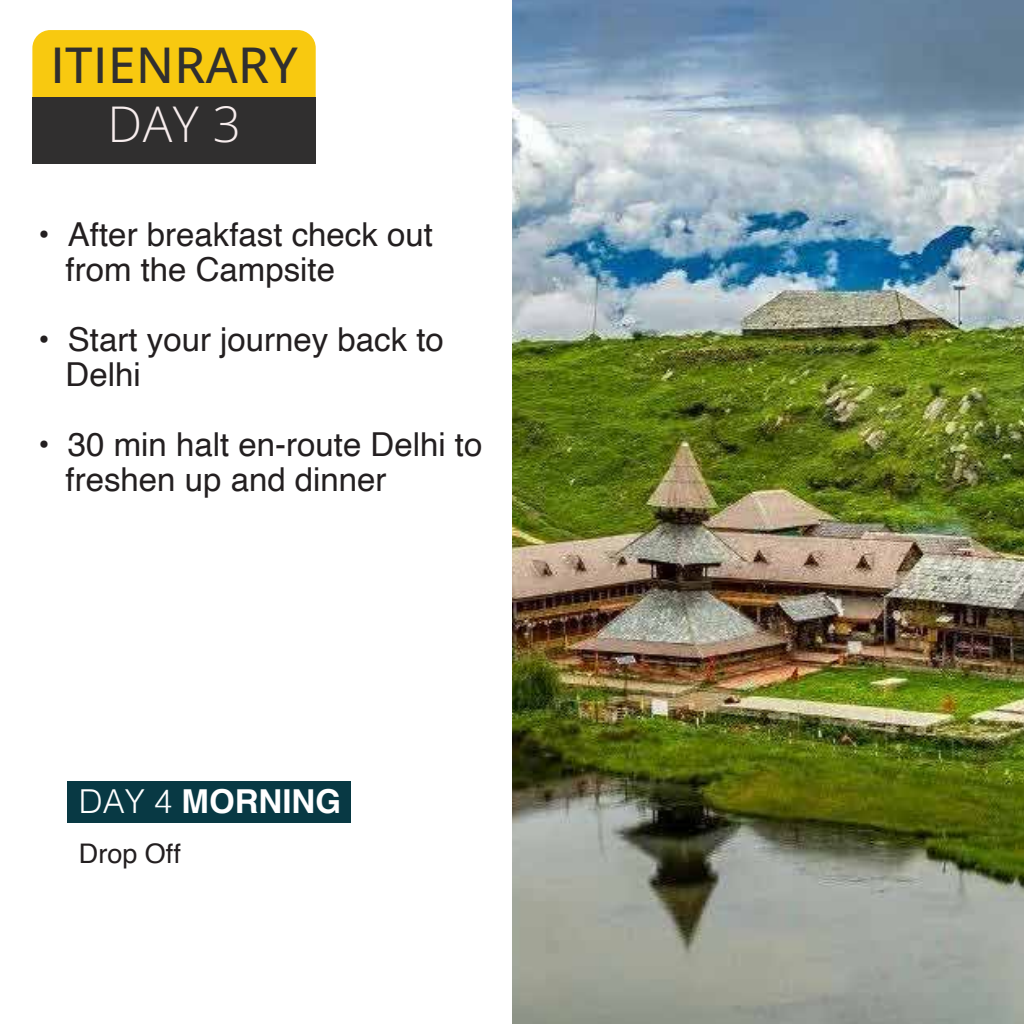
<style>
.page{position:relative;width:1024px;height:1024px;background:#fff}
.page>*{position:absolute;margin:0;border:0;box-sizing:border-box;transform-origin:0 0}
.t1{font:500 49.3px "Open Sans";letter-spacing:.01em;color:#302f2f}
.t2{font:300 49.3px "Open Sans";color:#f7eded}
.t3{font:33px/35px "Helvetica";color:#231f20}
.t4{font:700 33px "Helvetica";color:#fff}
.t5{font:27px "Helvetica";color:#231f20}
.s1{font-weight:300}
</style>
<div class="page">
<div style="left:32px;top:30px;width:284px;height:133px;background:#f8c910;border-radius:18px"></div>
<div style="left:32px;top:97px;width:284px;height:66px;background:#302f2f"></div>
<img style="left:512px;top:0;width:512px;height:1024px">
<div style="left:68px;top:781px;width:283px;height:42px;background:#083944"></div>
<h1 class="t1" style="left:50px;top:31px;width:249px">ITIENRARY</h1>
<h1 class="t2" style="left:108px;top:90px;width:135px">DAY 3</h1>
<p class="t3" style="left:66px;top:218px;width:369px;text-indent:-28px">• After breakfast check out from the Campsite</p>
<p class="t3" style="left:66px;top:323px;width:380px;text-indent:-28px">• Start your journey back to<br>Delhi</p>
<p class="t3" style="left:66px;top:428px;width:418px;text-indent:-28px">• 30 min halt en-route Delhi to freshen up and dinner</p>
<p class="t4" style="left:79px;top:781px;width:264px"><span class="s1">DAY 4</span> MORNING</p>
<p class="t5" style="left:79px;top:832px;width:104px">Drop Off</p>
</div>
